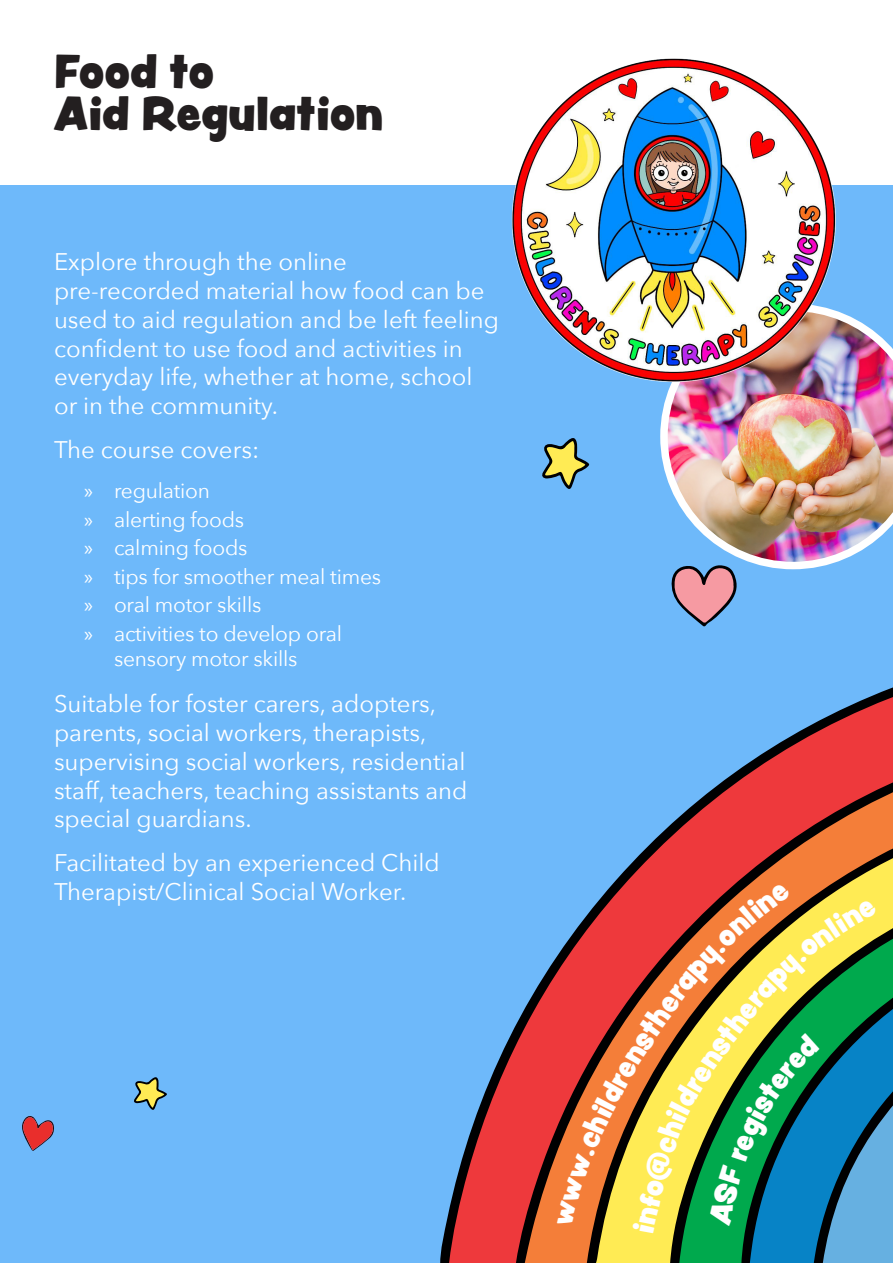
<style>
.page{position:relative;width:893px;height:1263px;background:#6eb9fa}
.page>*{position:absolute;margin:0;border:0;box-sizing:border-box;transform-origin:0 0}
.t1{font:42px/42px "Peachy Keen JF";color:#231f20}
.BODY__white{font:24px/28.8px "Avenir Next";color:#fff}
.t2{font:21px/25.5px "Avenir Next";letter-spacing:-.01em;color:#fff}
.s1{font-family:"Myriad Pro"}
</style>
<div class="page">
<svg style="left:449px;top:687px;width:444px;height:576px"></svg>
<svg style="left:516px;top:723px;width:377px;height:540px"></svg>
<svg style="left:587px;top:785px;width:306px;height:97px"></svg>
<div style="left:0;top:0;width:893px;height:185px;background:#fff"></div>
<svg style="left:671px;top:569px;width:66px;height:58px"></svg>
<img style="left:660px;top:312px;width:233px;height:257px">
<svg style="left:22px;top:1116px;width:32px;height:35px"></svg>
<svg style="left:134px;top:1077px;width:33px;height:33px"></svg>
<svg style="left:542px;top:438px;width:48px;height:51px"></svg>
<img style="left:511px;top:58px;width:328px;height:326px">
<svg style="left:556px;top:882px;width:337px;height:381px;background:#8a8858"></svg>
<p class="t1" style="left:54px;top:50px;width:331px">Food to<br>Aid Regulation</p>
<p class="BODY__white" style="left:54px;top:246px;width:446px">Explore through the online pre-recorded material how food can be used to aid regulation and be left feeling confident to use food and activities in everyday life, whether at home, school or in the community.</p>
<p class="BODY__white" style="left:54px;top:434px;width:207px">The course covers:</p>
<p class="t2" style="left:84px;top:477px;width:128px"><span class="s1">»</span> regulation</p>
<p class="t2" style="left:84px;top:506px;width:162px"><span class="s1">»</span> alerting foods</p>
<p class="t2" style="left:84px;top:534px;width:165px"><span class="s1">»</span> calming foods</p>
<p class="t2" style="left:84px;top:563px;width:299px"><span class="s1">»</span> tips for smoother meal times</p>
<p class="t2" style="left:84px;top:591px;width:179px"><span class="s1">»</span> oral motor skills</p>
<p class="t2" style="left:114px;top:620px;width:230px;text-indent:-30px"><span class="s1">»</span> activities to develop oral sensory motor skills</p>
<p class="BODY__white" style="left:54px;top:688px;width:415px">Suitable for foster carers, adopters, parents, social workers, therapists, supervising social workers, residential staff, teachers, teaching assistants and special guardians.</p>
<p class="BODY__white" style="left:54px;top:847px;width:387px">Facilitated by an experienced Child<br>Therapist/Clinical Social Worker.</p>
</div>
